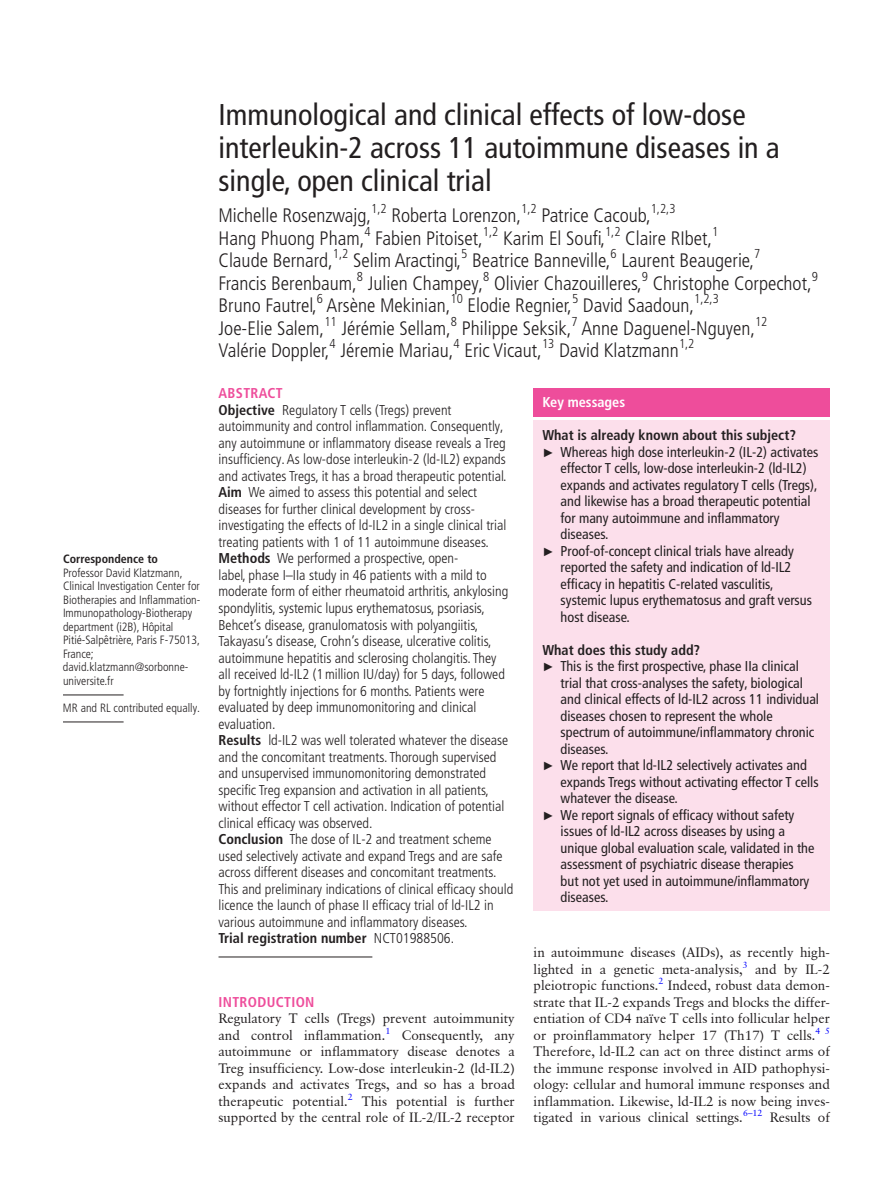
<style>
.page{position:relative;width:893px;height:1191px;background:#fff}
.page>*{position:absolute;margin:0;border:0;box-sizing:border-box;transform-origin:0 0}
.t1{font:condensed 30px/33px "Frutiger LT Pro";color:#231f20}
.t2{font:300 condensed 19.5px/22.5px "Frutiger LT Pro";color:#231f20}
.t3{font:300 condensed 14.25px/16.5px "Frutiger LT Pro";color:#231f20}
.t4{font:condensed 14.25px "Frutiger LT Pro";color:#231f20}
.t5{font:700 condensed 14.25px "Frutiger LT Pro";color:#231f20}
.t6{font:700 condensed 14.25px "Frutiger LT Pro";letter-spacing:.025em;color:#ee4d9b}
.t7{font:700 condensed 14.25px "Frutiger LT Pro";color:#fff}
.t8{font:13.5px/16.5px "Classical Garamond BT";color:#231f20}
.t9{font:300 condensed 12px/13.5px "Frutiger LT Pro";color:#231f20}
.t10{font:700 condensed 12px "Frutiger LT Pro";color:#231f20}
.s1{font-weight:700;color:#ee4d9b}
.s2{font-weight:700}
.s3{font-family:"Arial";font-stretch:normal;font-size:12px}
</style>
<div class="page">
<hr style="left:63px;top:694px;width:61px;height:1px;background:#231f20">
<hr style="left:63px;top:721px;width:61px;height:1px;background:#231f20">
<div style="left:534px;top:388px;width:296px;height:28px;background:#ee4d9b"></div>
<div style="left:534px;top:420px;width:296px;height:491px;background:#fcdfeb"></div>
<hr style="left:219px;top:956px;width:153px;height:1px;background:#231f20">
<p class="t10" style="left:63px;top:552px;width:97px">Correspondence to</p>
<p class="t9" style="left:63px;top:566px;width:139px">Professor David Klatzmann,<br>Clinical Investigation Center for<br>Biotherapies and Inflammation-<br>Immunopathology-Biotherapy department (i2B), Hôpital<br>Pitié-Salpêtrière, Paris F-75013,<br>France; david.klatzmann@sorbonne&shy;universite.fr</p>
<p class="t9" style="left:63px;top:701px;width:139px">MR and RL contributed equally.</p>
<h1 class="t1" style="left:219px;top:98px;width:563px">Immunological and clinical effects of low-dose interleukin-2 across 11 autoimmune diseases in a single, open clinical trial</h1>
<p class="t2" style="left:218px;top:204px;width:601px">Michelle Rosenzwajg,<sup>1,2</sup> Roberta Lorenzon,<sup>1,2</sup> Patrice Cacoub,<sup>1,2,3<br></sup>Hang Phuong Pham,<sup>4</sup> Fabien Pitoiset,<sup>1,2</sup> Karim El Soufi,<sup>1,2</sup> Claire RIbet,<sup>1<br></sup>Claude Bernard,<sup>1,2</sup> Selim Aractingi,<sup>5</sup> Beatrice Banneville,<sup>6</sup> Laurent Beaugerie,<sup>7<br></sup>Francis Berenbaum,<sup>8</sup> Julien Champey,<sup>8</sup> Olivier Chazouilleres,<sup>9</sup> Christophe Corpechot,<sup>9<br></sup>Bruno Fautrel,<sup>6</sup> Arsène Mekinian,<sup>10</sup> Elodie Regnier,<sup>5</sup> David Saadoun,<sup>1,2,3<br></sup>Joe-Elie Salem,<sup>11</sup> Jérémie Sellam,<sup>8</sup> Philippe Seksik,<sup>7</sup> Anne Daguenel-Nguyen,<sup>12<br></sup>Valérie Doppler,<sup>4</sup> Jéremie Mariau,<sup>4</sup> Eric Vicaut,<sup>13</sup> David Klatzmann<sup>1,2</sup></p>
<p class="t3" style="left:219px;top:385px;width:296px"><span class="s1">Abstract<br></span><span class="s2">Objective</span> Regulatory T cells (Tregs) prevent autoimmunity and control inflammation. Consequently, any autoimmune or inflammatory disease reveals a Treg insufficiency. As low-dose interleukin-2 (ld-IL2) expands and activates Tregs, it has a broad therapeutic potential.<br><span class="s2">Aim</span> We aimed to assess this potential and select diseases for further clinical development by cross&shy;investigating the effects of ld-IL2 in a single clinical trial treating patients with 1 of 11 autoimmune diseases.<br><span class="s2">Methods</span> We performed a prospective, open-<br>label, phase I–IIa study in 46 patients with a mild to moderate form of either rheumatoid arthritis, ankylosing spondylitis, systemic lupus erythematosus, psoriasis, Behcet’s disease, granulomatosis with polyangiitis, Takayasu’s disease, Crohn’s disease, ulcerative colitis, autoimmune hepatitis and sclerosing cholangitis. They<br>all received ld-IL2 (1million IU/day) for 5 days, followed by fortnightly injections for 6 months. Patients were evaluated by deep immunomonitoring and clinical evaluation.<br><span class="s2">Results</span> ld-IL2 was well tolerated whatever the disease and the concomitant treatments. Thorough supervised and unsupervised immunomonitoring demonstrated specific Treg expansion and activation in all patients, without effector T cell activation. Indication of potential clinical efficacy was observed.<br><span class="s2">Conclusion</span> The dose of IL-2 and treatment scheme used selectively activate and expand Tregs and are safe across different diseases and concomitant treatments.<br>This and preliminary indications of clinical efficacy should licence the launch of phase II efficacy trial of ld-IL2 in various autoimmune and inflammatory diseases.<br><span class="s2">Trial registration number</span> N CT01988506.</p>
<p class="t6" style="left:219px;top:993px;width:66px">Introductio</p>
<p class="t6" style="left:305px;top:993px;width:11px">n</p>
<p class="t8" style="left:219px;top:1010px;width:298px">Regulatory T cells (Tregs) prevent autoimmunity and control inflammation.<sup>1</sup></p>
<p class="t8" style="left:219px;top:1026px;width:298px;text-align:justify;text-indent:183px">Consequently, any autoimmune or inflammatory disease denotes a Treg insufficiency. Low-dose interleukin-2 (ld-IL2) expands and activates Tregs, and so has a broad therapeutic potential.<sup>2</sup> This potential is further supported by the central role of IL-2/IL-2 receptor</p>
<p class="t7" style="left:543px;top:394px;width:84px">Key messages</p>
<p class="t5" style="left:543px;top:427px;width:255px">What is already known about this subject?</p>
<p class="t4" style="left:543px;top:443px;width:277px"><span class="s3">►</span> Whereas high dose interleukin-2 (IL-2) activates</p>
<p class="t4" style="left:561px;top:460px;width:248px">effector T cells, low-dose interleukin-2 (ld-IL2)</p>
<p class="t4" style="left:561px;top:476px;width:258px">expands and activates regulatory T cells (Tregs),</p>
<p class="t4" style="left:561px;top:493px;width:252px">and likewise has a broad therapeutic potential</p>
<p class="t4" style="left:561px;top:509px;width:220px">for many autoimmune and inflammatory</p>
<p class="t4" style="left:561px;top:526px;width:49px">diseases.</p>
<p class="t4" style="left:543px;top:542px;width:253px"><span class="s3">►</span> Proof-of-concept clinical trials have already</p>
<p class="t4" style="left:561px;top:559px;width:232px">reported the safety and indication of ld-IL2</p>
<p class="t4" style="left:561px;top:575px;width:214px">efficacy in hepatitis C-related vasculitis,</p>
<p class="t4" style="left:561px;top:592px;width:253px">systemic lupus erythematosus and graft versus</p>
<p class="t4" style="left:561px;top:608px;width:71px">host disease.</p>
<p class="t5" style="left:543px;top:641px;width:159px">What does this study add?</p>
<p class="t4" style="left:543px;top:658px;width:258px"><span class="s3">►</span> This is the first prospective, phase IIa clinical</p>
<p class="t4" style="left:561px;top:674px;width:244px">trial that cross-analyses the safety, biological</p>
<p class="t4" style="left:561px;top:691px;width:260px">and clinical effects of ld-IL2 across 11 individual</p>
<p class="t4" style="left:561px;top:707px;width:214px">diseases chosen to represent the whole</p>
<p class="t4" style="left:561px;top:724px;width:255px">spectrum of autoimmune/inflammatory chronic</p>
<p class="t4" style="left:561px;top:740px;width:49px">diseases.</p>
<p class="t4" style="left:543px;top:757px;width:266px"><span class="s3">►</span> We report that ld-IL2 selectively activates and</p>
<p class="t4" style="left:561px;top:773px;width:259px">expands Tregs without activating effector T cells</p>
<p class="t4" style="left:561px;top:790px;width:119px">whatever the disease.</p>
<p class="t4" style="left:543px;top:806px;width:253px"><span class="s3">►</span> We report signals of efficacy without safety</p>
<p class="t4" style="left:561px;top:823px;width:226px">issues of ld-IL2 across diseases by using a</p>
<p class="t4" style="left:561px;top:839px;width:255px">unique global evaluation scale, validated in the</p>
<p class="t4" style="left:561px;top:856px;width:235px">assessment of psychiatric disease therapies</p>
<p class="t4" style="left:561px;top:872px;width:250px">but not yet used in autoimmune/inflammatory</p>
<p class="t4" style="left:561px;top:889px;width:49px">diseases.</p>
<p class="t8" style="left:534px;top:944px;width:298px">in autoimmune diseases (AIDs), as recently high&shy;lighted in a genetic meta-analysis,<sup>3</sup></p>
<p class="t8" style="left:534px;top:960px;width:298px;text-align:justify;text-indent:222px">and by IL-2 pleiotropic functions.<sup>2</sup> Indeed, robust data demon&shy;strate that IL-2 expands Tregs and blocks the differ&shy;entiation of CD4 naïve T cells into follicular helper or proinflammatory helper 17 (Th17) T cells.<sup>4</sup> <sup>5<br></sup>Therefore, ld-IL2 can act on three distinct arms of the immune response involved in AID pathophysi&shy;ology: cellular and humoral immune responses and inflammation. Likewise, ld-IL2 is now being inves&shy;tigated in various clinical settings.<sup>6–12</sup></p>
<p class="t8" style="left:770px;top:1109px;width:62px">Results of</p>
</div>
